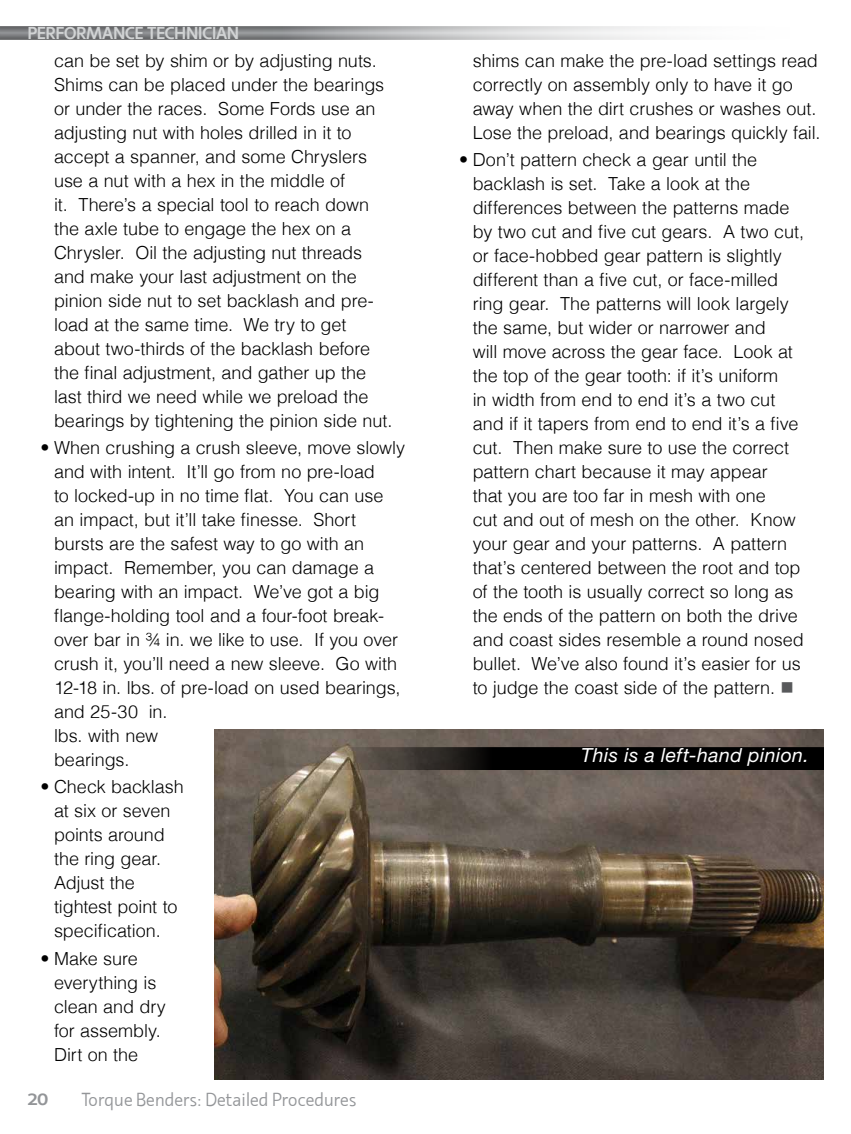
<style>
.page{position:relative;width:851px;height:1134px;background:#fff}
.page>*{position:absolute;margin:0;border:0;box-sizing:border-box;transform-origin:0 0}
.t1{font:italic 19.5px "Helvetica Neue";letter-spacing:.02em;color:#fff}
.t2{font:300 18px/24px "Helvetica";color:#000}
.t3{font:300 18px "Machinato";letter-spacing:-.03em;color:#939598}
.t4{font:700 16.5px "Machinato";letter-spacing:-.01em;color:#d1d3d4}
.t5{font:700 16.5px "Machinato";color:#939598;scale:1.1 1}
.s1{color:#58595b}
</style>
<div class="page">
<div style="left:0;top:26px;width:825px;height:14px;background:#000;opacity:.5"></div>
<img style="left:214px;top:729px;width:610px;height:351px">
<svg style="left:275px;top:748px;width:549px;height:22px;background:#201d1a"></svg>
<p class="t4" style="left:27px;top:22px;width:213px">PERFORMANCE TECHNICIAN</p>
<p class="t2" style="left:54px;top:48px;width:340px">can be set by shim or by adjusting nuts.<br>Shims can be placed under the bearings or under the races. Some Fords use an adjusting nut with holes drilled in it to accept a spanner, and some Chryslers use a nut with a hex in the middle of<br>it. There’s a special tool to reach down the axle tube to engage the hex on a Chrysler. Oil the adjusting nut threads and make your last adjustment on the pinion side nut to set backlash and pre&shy;load at the same time. We try to get about two-thirds of the backlash before the final adjustment, and gather up the last third we need while we preload the bearings by tightening the pinion side nut.</p>
<p class="t2" style="left:54px;top:436px;width:353px;text-indent:-14px">• When crushing a crush sleeve, move slowly and with intent. It’ll go from no pre-load<br>to locked-up in no time flat. You can use an impact, but it’ll take finesse. Short bursts are the safest way to go with an impact. Remember, you can damage a bearing with an impact. We’ve got a big flange-holding tool and a four-foot break&shy;over bar in ¾ in. we like to use. If you over crush it, you’ll need a new sleeve. Go with 12-18 in. lbs. of pre-load on used bearings, and 25-30 in.<br>lbs. with new<br>bearings.</p>
<p class="t2" style="left:54px;top:775px;width:131px;text-indent:-14px">• Check backlash at six or seven points around the ring gear.<br>Adjust the tightest point to specification.</p>
<p class="t2" style="left:54px;top:946px;width:113px;text-indent:-14px">• Make sure everything is clean and dry for assembly.<br>Dirt on the</p>
<p class="t5" style="left:27px;top:1088px;width:20px">20</p>
<p class="t3" style="left:81px;top:1089px;width:277px">Torque Benders: Detailed Procedures</p>
<p class="t2" style="left:472px;top:48px;width:349px">shims can make the pre-load settings read correctly on assembly only to have it go away when the dirt crushes or washes out.<br>Lose the preload, and bearings quickly fail.</p>
<p class="t2" style="left:472px;top:148px;width:333px;text-indent:-14px">• Don’t pattern check a gear until the backlash is set. Take a look at the differences between the patterns made by two cut and five cut gears. A two cut, or face-hobbed gear pattern is slightly different than a five cut, or face-milled ring gear. The patterns will look largely the same, but wider or narrower and<br>will move across the gear face. Look at the top of the gear tooth: if it’s uniform<br>in width from end to end it’s a two cut and if it tapers from end to end it’s a five cut. Then make sure to use the correct pattern chart because it may appear<br>that you are too far in mesh with one<br>cut and out of mesh on the other. Know your gear and your patterns. A pattern that’s centered between the root and top of the tooth is usually correct so long as the ends of the pattern on both the drive and coast sides resemble a round nosed bullet. We’ve also found it’s easier for us to judge the coast side of the pattern. <span class="s1">■</span></p>
<p class="t1" style="left:581px;top:743px;width:229px">This is a left-hand pinion.</p>
</div>
